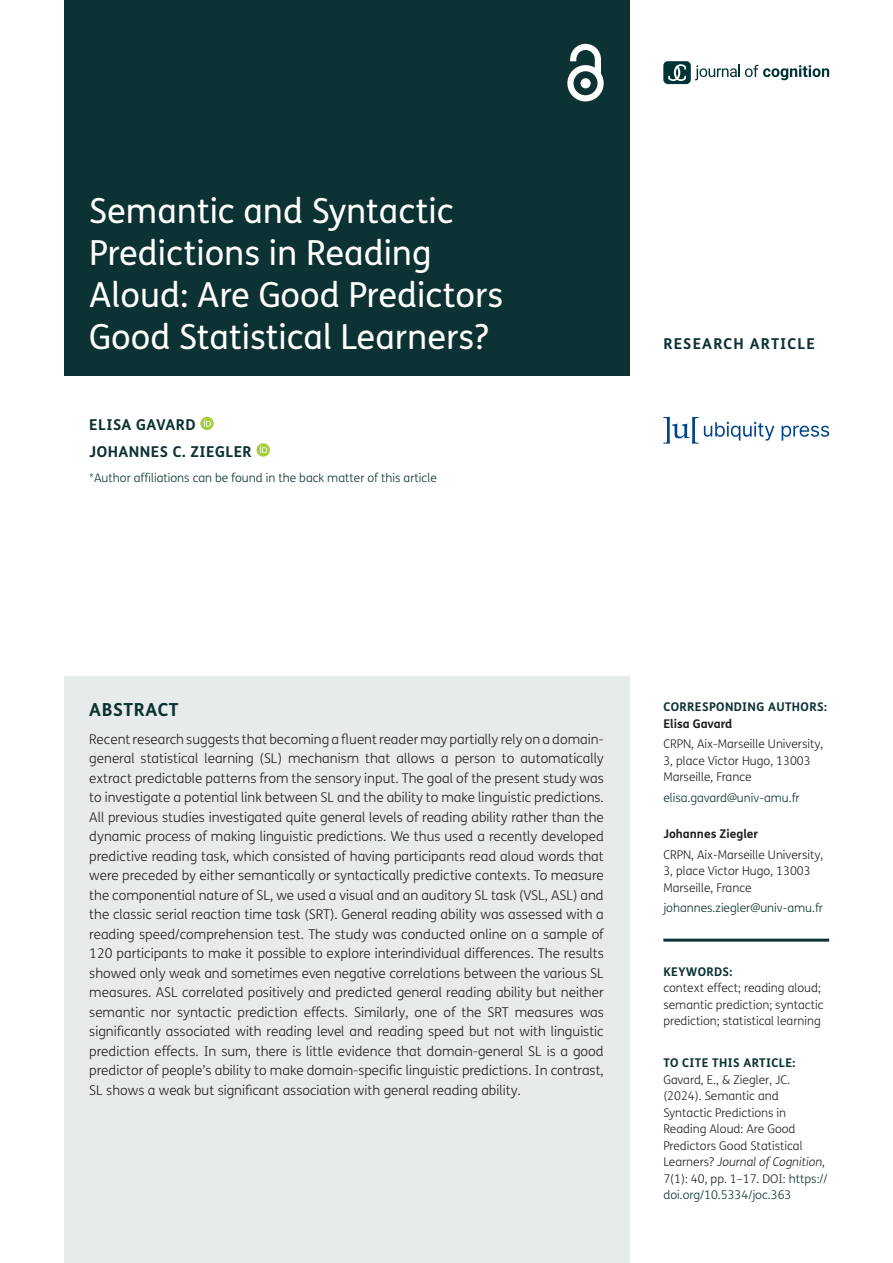
<style>
.page{position:relative;width:893px;height:1263px;background:#fff}
.page>*{position:absolute;margin:0;border:0;box-sizing:border-box;transform-origin:0 0}
.Article_Title{font:34.5px/42px "FS Me";color:#fff}
.t1{font:700 18px "FS Me";letter-spacing:.03em;color:#0d3234}
.Cover_Authors{font:700 15px "FS Me";letter-spacing:.03em;color:#0d3234}
.Cover_Authors-2{font:700 15px "FS Me";letter-spacing:.075em;color:#0d3234}
.Abstract_Copy{font:300 13.5px/19.5px "FS Me";color:#231f20;text-align:justify}
.t2{font:300 12px/16.5px "FS Me";color:#231f20}
.t3{font:300 12px "FS Me";color:#0d3234}
.t4{font:700 12px "FS Me";letter-spacing:.03em;color:#0d3234}
.t5{font:700 12px "FS Me";color:#231f20}
.s1{font-style:italic}
.s2{color:#0d3234}
</style>
<div class="page">
<div style="left:64px;top:0;width:565px;height:376px;background:#0d3234"></div>
<svg style="left:567px;top:44px;width:37px;height:57px"></svg>
<svg style="left:663px;top:417px;width:166px;height:27px"></svg>
<svg style="left:695px;top:65px;width:134px;height:15px"></svg>
<div style="left:663px;top:61px;width:28px;height:23px;background:#033;border-radius:4px"></div>
<svg style="left:668px;top:64px;width:18px;height:17px"></svg>
<hr style="left:663px;top:939px;width:166px;height:3px;background:#0d3234">
<div style="left:64px;top:676px;width:565px;height:587px;background:#e7ebeb"></div>
<svg style="left:200px;top:417px;width:14px;height:13px"></svg>
<svg style="left:204px;top:419px;width:7px;height:7px"></svg>
<svg style="left:257px;top:443px;width:13px;height:14px"></svg>
<svg style="left:260px;top:446px;width:7px;height:7px"></svg>
<h1 class="Article_Title" style="left:89px;top:190px;width:416px">Semantic and Syntactic<br>Predictions in Reading<br>Aloud: Are Good Predictors<br>Good Statistical Learners?</h1>
<p class="Cover_Authors" style="left:89px;top:415px;width:108px">ELISA GAVARD</p>
<p class="Cover_Authors" style="left:89px;top:442px;width:164px">JOHANNES C. ZIEGLER</p>
<p class="t3" style="left:89px;top:471px;width:349px">*Author affiliations can be found in the back matter of this article</p>
<p class="Cover_Authors-2" style="left:663px;top:334px;width:153px">RESEARCH ARTICLE</p>
<h1 class="t1" style="left:89px;top:698px;width:91px">ABSTRACT</h1>
<p class="Abstract_Copy" style="left:89px;top:729px;width:516px">Recent research suggests that becoming a fluent reader may partially rely on a domain&shy;general statistical learning (SL) mechanism that allows a person to automatically extract predictable patterns from the sensory input. The goal of the present study was to investigate a potential link between SL and the ability to make linguistic predictions.<br>All previous studies investigated quite general levels of reading ability rather than the dynamic process of making linguistic predictions. We thus used a recently developed predictive reading task, which consisted of having participants read aloud words that were preceded by either semantically or syntactically predictive contexts. To measure the componential nature of SL, we used a visual and an auditory SL task (VSL, ASL) and the classic serial reaction time task (SRT). General reading ability was assessed with a reading speed/comprehension test. The study was conducted online on a sample of 120 participants to make it possible to explore interindividual differences. The results showed only weak and sometimes even negative correlations between the various SL measures. ASL correlated positively and predicted general reading ability but neither semantic nor syntactic prediction effects. Similarly, one of the SRT measures was significantly associated with reading level and reading speed but not with linguistic prediction effects. In sum, there is little evidence that domain-general SL is a good predictor of people’s ability to make domain-specific linguistic predictions. In contrast, SL shows a weak but significant association with general reading ability.</p>
<p class="t4" style="left:663px;top:699px;width:165px">CORRESPONDING AUTHORS:</p>
<p class="t5" style="left:663px;top:716px;width:70px">Elisa Gavard</p>
<p class="t2" style="left:663px;top:736px;width:162px">CRPN, Aix-Marseille University,<br>3, place Victor Hugo, 13003<br>Marseille, France</p>
<p class="t3" style="left:663px;top:791px;width:138px">elisa.gavard@univ-amu.fr</p>
<p class="t5" style="left:663px;top:826px;width:96px">Johannes Ziegler</p>
<p class="t2" style="left:663px;top:846px;width:162px">CRPN, Aix-Marseille University,<br>3, place Victor Hugo, 13003<br>Marseille, France</p>
<p class="t3" style="left:663px;top:901px;width:161px">johannes.ziegler@univ-amu.fr</p>
<p class="t4" style="left:663px;top:964px;width:71px">KEYWORDS:</p>
<p class="t2" style="left:663px;top:980px;width:162px">context effect; reading aloud; semantic prediction; syntactic prediction; statistical learning</p>
<p class="t4" style="left:663px;top:1055px;width:133px">TO CITE THIS ARTICLE:</p>
<p class="t2" style="left:663px;top:1071px;width:166px">Gavard, E., &amp; Ziegler, JC. (2024). Semantic and<br>Syntactic Predictions in<br>Reading Aloud: Are Good<br>Predictors Good Statistical<br>Learners? <span class="s1">Journal of Cognition</span>,<br>7(1): 40, pp. 1–17. DOI: <span class="s2">https:// doi.org/10.5334/joc.363</span></p>
</div>
